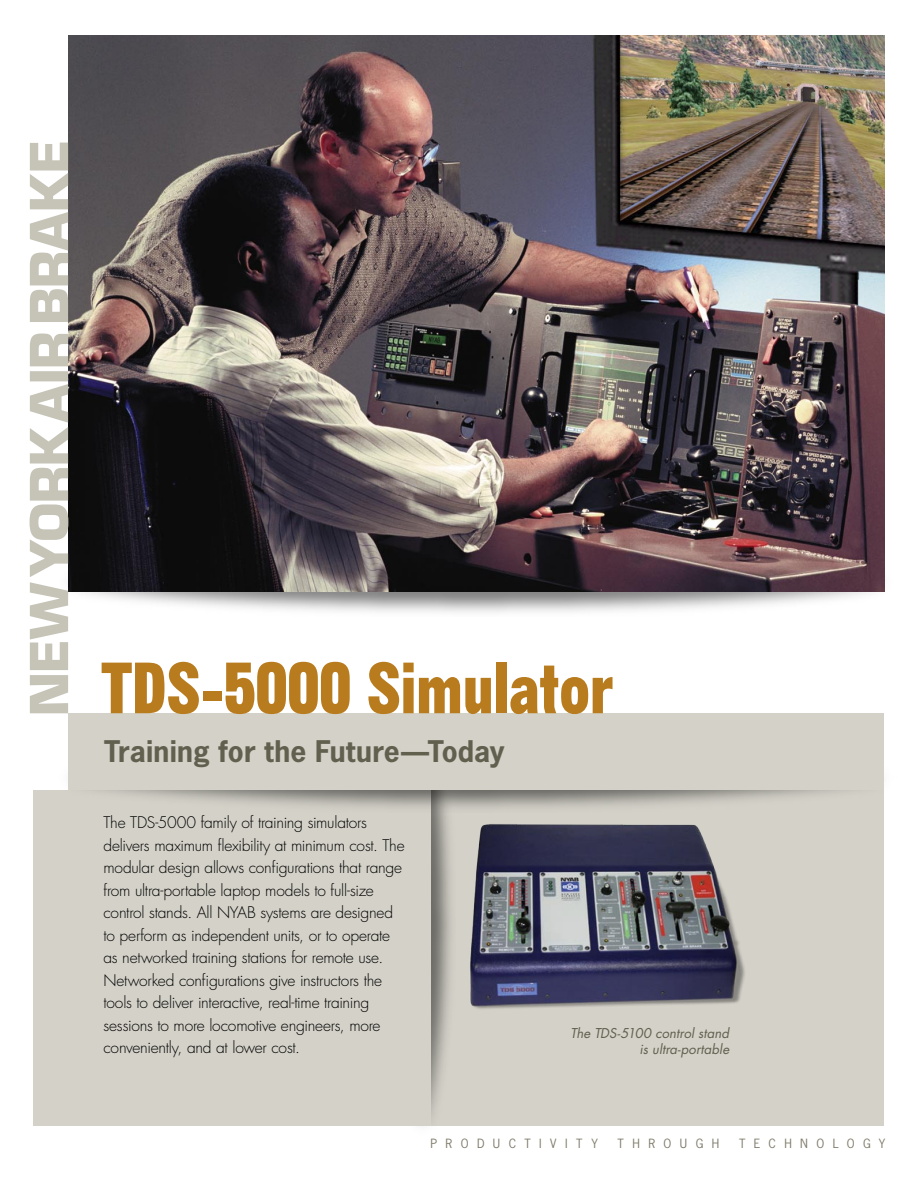
<style>
.page{position:relative;width:918px;height:1188px;background:#fff}
.page>*{position:absolute;margin:0;border:0;box-sizing:border-box;transform-origin:0 0}
.product_name{font:70.5px "Gothic Thirteen Std";letter-spacing:-.005em;color:#b87c1f}
.sub_head_left{font:700 28.05px "News Gothic Std";letter-spacing:.005em;color:#615f4e}
.body_copy_left{font:300 15.6px/22.5px "Futura Std";letter-spacing:-.015em;color:#000}
.photo_caption{font:italic 13.2px/16.5px "Futura Std";letter-spacing:.005em;color:#615f4e;text-align:right}
.t1{font:12px "News Gothic Std";letter-spacing:.705em;color:#7e7b69}
</style>
<div class="page">
<div style="left:34px;top:790px;width:397px;height:336px;background:#d3d1c8"></div>
<img style="left:68px;top:35px;width:816px;height:108px">
<div style="left:56px;top:764px;width:840px;height:49px;background:#000;opacity:.55"></div>
<svg style="left:68px;top:790px;width:816px;height:336px"></svg>
<div style="left:68px;top:713px;width:816px;height:77px;background:#d3d1c8"></div>
<img style="left:30px;top:143px;width:854px;height:570px">
<img style="left:459px;top:813px;width:301px;height:217px">
<p class="product_name" style="left:101px;top:644px;width:514px">TDS-5000 Simulator</p>
<p class="sub_head_left" style="left:104px;top:733px;width:402px">Training for the Future—Today</p>
<p class="body_copy_left" style="left:103px;top:812px;width:303px">The TDS-5000 family of training simulators delivers maximum flexibility at minimum cost. The modular design allows configurations that range from ultra-portable laptop models to full-size control stands. All NYAB systems are designed to perform as independent units, or to operate as networked training stations for remote use.<br>Networked configurations give instructors the tools to deliver interactive, real-time training sessions to more locomotive engineers, more conveniently, and at lower cost.</p>
<p class="photo_caption" style="left:570px;top:1025px;width:160px">The TDS-5100 control stand is ultra-portable</p>
<p class="t1" style="left:430px;top:1135px;width:169px">PRODUCTIVITY</p>
<p class="t1" style="left:618px;top:1135px;width:103px">THROUGH</p>
<p class="t1" style="left:739px;top:1135px;width:148px">TECHNOLOGY</p>
</div>
